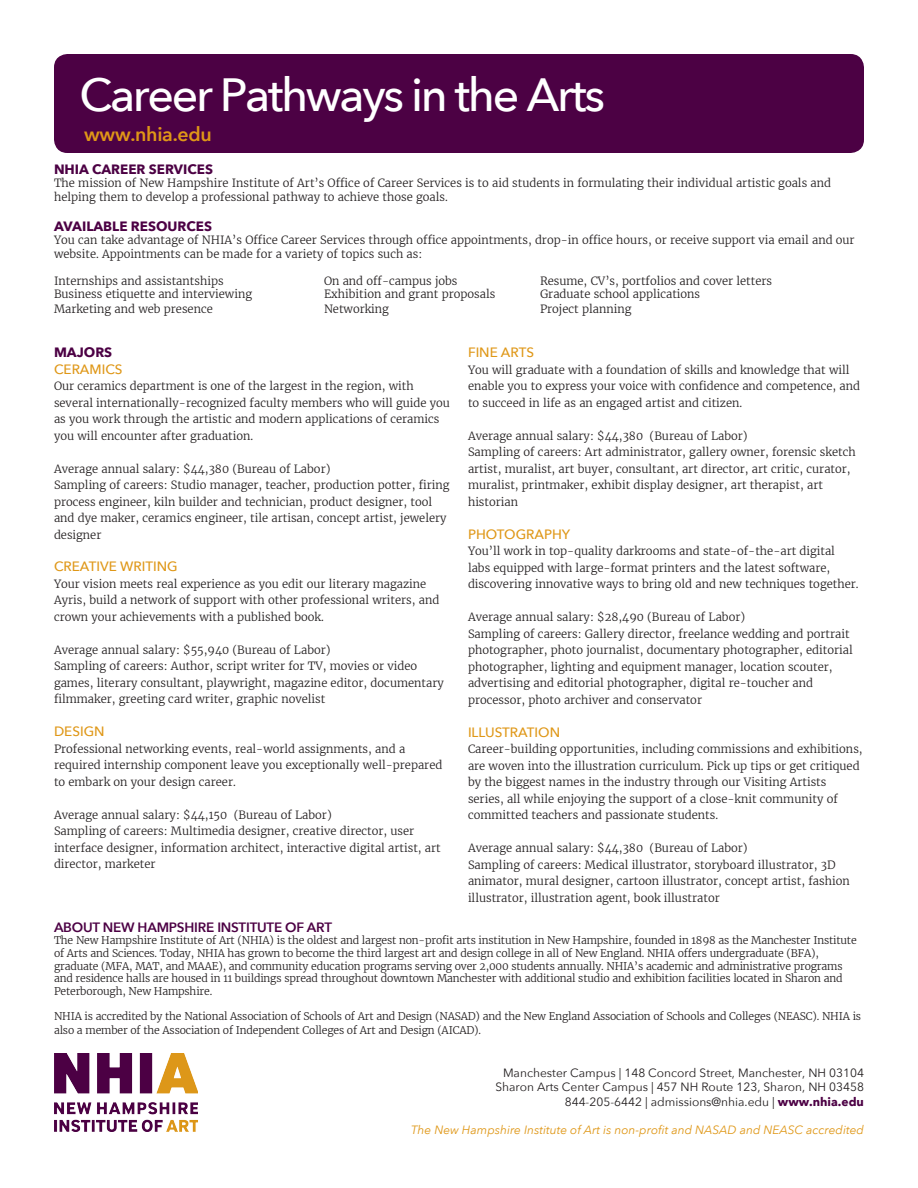
<style>
.page{position:relative;width:918px;height:1188px;background:#fff}
.page>*{position:absolute;margin:0;border:0;box-sizing:border-box;transform-origin:0 0}
.t1{font:500 46.5px "Avenir Next";letter-spacing:-.05em;color:#fff}
.t2{font:600 19.5px "Avenir Next";letter-spacing:-.015em;color:#df9717}
.t3{font:500 13.5px "Avenir Next";color:#df9717}
.t4{font:700 13.5px "Avenir Next";color:#4c0144}
.EX-dates{font:600 13.5px "Avenir Next";letter-spacing:-.015em;color:#4c0144}
.t5{font:12px "Avenir Next";color:#231f20}
.t6{font:italic 12px "Avenir Next";color:#df9717}
.t7{font:300 11.25px/16.5px "Merriweather";color:#231f20}
.EX-dates-2{font:300 10.5px/12.6px "Merriweather";letter-spacing:-.015em;color:#231f20}
.s1{font-weight:700;color:#4c0144}
</style>
<div class="page">
<img style="left:54px;top:1054px;width:144px;height:77px">
<div style="left:54px;top:54px;width:810px;height:99px;background:#4c0144;border-radius:14px"></div>
<p class="t1" style="left:80px;top:56px;width:527px">Career Pathways in the Arts</p>
<p class="t2" style="left:84px;top:118px;width:129px">www.nhia.edu</p>
<p class="t4" style="left:54px;top:157px;width:161px">NHIA CAREER SERVICES</p>
<p class="t7" style="left:54px;top:177px;width:779px;line-height:13.5px">The mission of New Hampshire Institute of Art’s Office of Career Services is to aid students in formulating their individual artistic goals and helping them to develop a professional pathway to achieve those goals.</p>
<p class="t4" style="left:54px;top:214px;width:160px">AVAILABLE RESOURCES</p>
<p class="t7" style="left:54px;top:233px;width:802px;line-height:13.5px">You can take advantage of NHIA’s Office Career Services through office appointments, drop-in office hours, or receive support via email and our website. Appointments can be made for a variety of topics such as:</p>
<p class="t7" style="left:54px;top:272px;width:171px">Internships and assistantships</p>
<p class="t7" style="left:324px;top:272px;width:135px">On and off-campus jobs</p>
<p class="t7" style="left:540px;top:272px;width:234px">Resume, CV’s, portfolios and cover letters</p>
<p class="t7" style="left:54px;top:286px;width:200px">Business etiquette and interviewing</p>
<p class="t7" style="left:324px;top:286px;width:173px">Exhibition and grant proposals</p>
<p class="t7" style="left:540px;top:286px;width:162px">Graduate school applications</p>
<p class="t7" style="left:54px;top:301px;width:160px">Marketing and web presence</p>
<p class="t7" style="left:324px;top:301px;width:67px">Networking</p>
<p class="t7" style="left:540px;top:301px;width:93px">Project planning</p>
<p class="t4" style="left:54px;top:341px;width:60px">MAJORS</p>
<p class="t3" style="left:54px;top:357px;width:70px">CERAMICS</p>
<p class="t7" style="left:54px;top:378px;width:398px">Our ceramics department is one of the largest in the region, with several internationally-recognized faculty members who will guide you as you work through the artistic and modern applications of ceramics you will encounter after graduation.</p>
<p class="t7" style="left:54px;top:460px;width:278px">Average annual salary: $44,380 (Bureau of Labor)</p>
<p class="t7" style="left:54px;top:477px;width:397px">Sampling of careers: Studio manager, teacher, production potter, firing process engineer, kiln builder and technician, product designer, tool and dye maker, ceramics engineer, tile artisan, concept artist, jewelery designer</p>
<p class="t3" style="left:54px;top:555px;width:125px">CREATIVE WRITING</p>
<p class="t7" style="left:54px;top:575px;width:387px">Your vision meets real experience as you edit our literary magazine<br>Ayris, build a network of support with other professional writers, and crown your achievements with a published book.</p>
<p class="t7" style="left:54px;top:641px;width:278px">Average annual salary: $55,940 (Bureau of Labor)</p>
<p class="t7" style="left:54px;top:658px;width:391px">Sampling of careers: Author, script writer for TV, movies or video games, literary consultant, playwright, magazine editor, documentary filmmaker, greeting card writer, graphic novelist</p>
<p class="t3" style="left:54px;top:720px;width:52px">DESIGN</p>
<p class="t7" style="left:54px;top:740px;width:390px">Professional networking events, real-world assignments, and a required internship component leave you exceptionally well-prepared to embark on your design career.</p>
<p class="t7" style="left:54px;top:806px;width:279px">Average annual salary: $44,150 (Bureau of Labor)</p>
<p class="t7" style="left:54px;top:823px;width:388px">Sampling of careers: Multimedia designer, creative director, user interface designer, information architect, interactive digital artist, art director, marketer</p>
<p class="t3" style="left:468px;top:341px;width:68px">FINE ARTS</p>
<p class="t7" style="left:468px;top:362px;width:394px">You will graduate with a foundation of skills and knowledge that will enable you to express your voice with confidence and competence, and to succeed in life as an engaged artist and citizen.</p>
<p class="t7" style="left:468px;top:428px;width:281px">Average annual salary: $44,380 (Bureau of Labor)</p>
<p class="t7" style="left:468px;top:444px;width:389px">Sampling of careers: Art administrator, gallery owner, forensic sketch artist, muralist, art buyer, consultant, art director, art critic, curator, muralist, printmaker, exhibit display designer, art therapist, art historian</p>
<p class="t3" style="left:468px;top:522px;width:104px">PHOTOGRAPHY</p>
<p class="t7" style="left:468px;top:543px;width:392px">You’ll work in top-quality darkrooms and state-of-the-art digital labs equipped with large-format printers and the latest software, discovering innovative ways to bring old and new techniques together.</p>
<p class="t7" style="left:468px;top:609px;width:279px">Average annual salary: $28,490 (Bureau of Labor)</p>
<p class="t7" style="left:468px;top:625px;width:386px">Sampling of careers: Gallery director, freelance wedding and portrait photographer, photo journalist, documentary photographer, editorial photographer, lighting and equipment manager, location scouter, advertising and editorial photographer, digital re-toucher and processor, photo archiver and conservator</p>
<p class="t3" style="left:468px;top:720px;width:94px">ILLUSTRATION</p>
<p class="t7" style="left:468px;top:741px;width:396px">Career-building opportunities, including commissions and exhibitions, are woven into the illustration curriculum. Pick up tips or get critiqued by the biggest names in the industry through our Visiting Artists series, all while enjoying the support of a close-knit community of committed teachers and passionate students.</p>
<p class="t7" style="left:468px;top:840px;width:281px">Average annual salary: $44,380 (Bureau of Labor)</p>
<p class="t7" style="left:468px;top:856px;width:383px">Sampling of careers: Medical illustrator, storyboard illustrator, 3D animator, mural designer, cartoon illustrator, concept artist, fashion illustrator, illustration agent, book illustrator</p>
<p class="EX-dates" style="left:54px;top:916px;width:280px">ABOUT NEW HAMPSHIRE INSTITUTE OF ART</p>
<p class="EX-dates-2" style="left:54px;top:934px;width:804px">The New Hampshire Institute of Art (NHIA) is the oldest and largest non-profit arts institution in New Hampshire, founded in 1898 as the Manchester Institute of Arts and Sciences. Today, NHIA has grown to become the third largest art and design college in all of New England. NHIA offers undergraduate (BFA), graduate (MFA, MAT, and MAAE), and community education programs serving over 2,000 students annually. NHIA’s academic and administrative programs and residence halls are housed in 11 buildings spread throughout downtown Manchester with additional studio and exhibition facilities located in Sharon and Peterborough, New Hampshire.</p>
<p class="EX-dates-2" style="left:54px;top:1010px;width:809px;line-height:13.5px">NHIA is accredited by the National Association of Schools of Art and Design (NASAD) and the New England Association of Schools and Colleges (NEASC). NHIA is also a member of the Association of Independent Colleges of Art and Design (AICAD).</p>
<p class="t5" style="left:503px;top:1062px;width:362px">Manchester Campus | 148 Concord Street, Manchester, NH 03104</p>
<p class="t5" style="left:495px;top:1077px;width:370px">Sharon Arts Center Campus | 457 NH Route 123, Sharon, NH 03458</p>
<p class="t5" style="left:565px;top:1091px;width:301px">844-205-6442 | admissions@nhia.edu | <span class="s1">www.nhia.edu</span></p>
<p class="t6" style="left:411px;top:1120px;width:454px">The New Hampshire Institute of Art is non-profit and NASAD and NEASC accredited</p>
</div>
